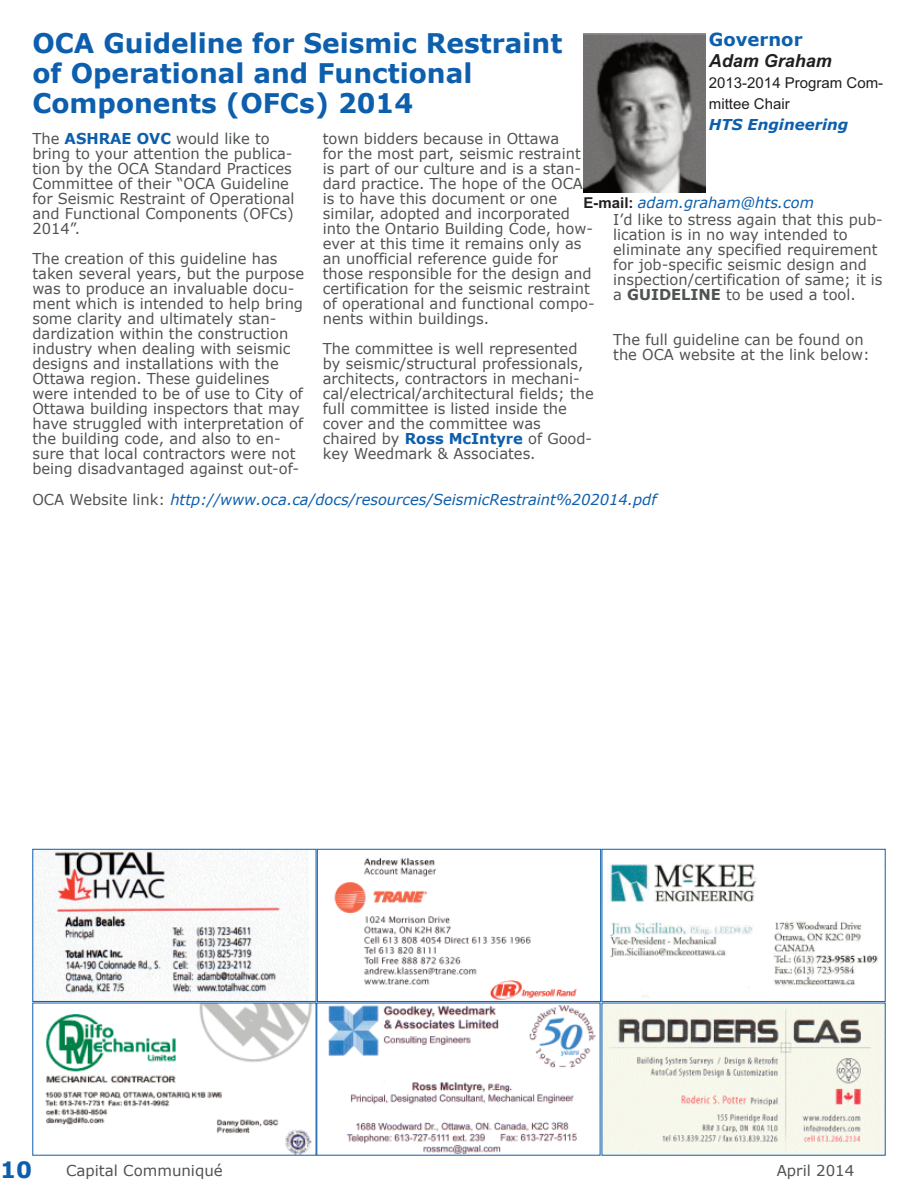
<style>
.page{position:relative;width:918px;height:1188px;background:#fff}
.page>*{position:absolute;margin:0;border:0;box-sizing:border-box;transform-origin:0 0}
.t1{font:700 27px/30px "Verdana";color:#0d5fad}
.t2{font:700 22.5px "Verdana";color:#0d5fad}
.t3{font:italic 700 18px "Arial";color:#231f20}
.t4{font:700 18px "Verdana";color:#0d5fad}
.t5{font:15px/15px "Verdana";color:#505450}
.t6{font:italic 15px "Verdana";color:#0d5fad}
.t7{font:15px/21px "Arial";color:#231f20}
.t8{font:italic 700 15px "Verdana";color:#0d5fad}
.s1{font-weight:700;color:#0d5fad}
.s2{font-family:"Arial";font-weight:700;font-style:normal;color:#231f20}
.s3{font-weight:700}
.s4{font-style:normal;color:#505450}
</style>
<div class="page">
<img style="left:45px;top:1005px;width:267px;height:149px">
<svg style="left:328px;top:1005px;width:270px;height:149px"></svg>
<img style="left:604px;top:1005px;width:280px;height:149px">
<img style="left:34px;top:851px;width:275px;height:149px">
<div style="left:32px;top:849px;width:284px;height:153px;border:1px solid #0d5fad"></div>
<img style="left:334px;top:857px;width:243px;height:143px">
<div style="left:317px;top:849px;width:284px;height:153px;border:1px solid #0d5fad"></div>
<img style="left:608px;top:863px;width:270px;height:135px">
<div style="left:602px;top:849px;width:284px;height:153px;border:1px solid #0d5fad"></div>
<img style="left:583px;top:33px;width:122px;height:159px">
<h1 class="t1" style="left:32px;top:28px;width:532px">OCA Guideline for Seismic Restraint of Operational and Functional<br>Components (OFCs) 2014</h1>
<p class="t4" style="left:709px;top:28px;width:95px">Governor</p>
<p class="t3" style="left:709px;top:51px;width:125px">Adam Graham</p>
<p class="t7" style="left:709px;top:73px;width:176px">2013-2014 Program Com&shy;mittee Chair</p>
<p class="t8" style="left:709px;top:115px;width:141px">HTS Engineering</p>
<p class="t5" style="left:323px;top:130px;width:273px">town bidders because in Ottawa<br>for the most part, seismic restraint is part of our culture and is a stan&shy;dard practice. The hope of the OCA is to have this document or one similar, adopted and incorporated into the Ontario Building Code, how&shy;ever at this time it remains only as an unofficial reference guide for those responsible for the design and certification for the seismic restraint of operational and functional compo&shy;nents within buildings.</p>
<p class="t5" style="left:323px;top:340px;width:272px">The committee is well represented by seismic/structural professionals, architects, contractors in mechani&shy;cal/electrical/architectural fields; the full committee is listed inside the cover and the committee was chaired by <span class="s1">Ross McIntyre</span> of Good&shy;key Weedmark &amp; Associates.</p>
<p class="t5" style="left:32px;top:130px;width:264px">The <span class="s1">ASHRAE OVC</span> would like to bring to your attention the publica&shy;tion by the OCA Standard Practices<br>Committee of their “OCA Guideline for Seismic Restraint of Operational and Functional Components (OFCs)<br>2014”.</p>
<p class="t5" style="left:32px;top:250px;width:273px">The creation of this guideline has taken several years, but the purpose was to produce an invaluable docu&shy;ment which is intended to help bring some clarity and ultimately stan&shy;dardization within the construction industry when dealing with seismic designs and installations with the Ottawa region. These guidelines were intended to be of use to City of Ottawa building inspectors that may have struggled with interpretation of the building code, and also to en&shy;sure that local contractors were not being disadvantaged against out-of-</p>
<p class="t6" style="left:584px;top:192px;width:232px"><span class="s2">E-mail:</span> adam.graham@hts.com</p>
<p class="t5" style="left:613px;top:212px;width:271px">I’d like to stress again that this pub&shy;lication is in no way intended to eliminate any specified requirement for job-specific seismic design and inspection/certification of same; it is a <span class="s3">GUIDELINE</span> to be used a tool.</p>
<p class="t5" style="left:613px;top:332px;width:258px">The full guideline can be found on the OCA website at the link below:</p>
<p class="t6" style="left:32px;top:490px;width:626px"><span class="s4">OCA Website link:</span> http://www.oca.ca/docs/resources/SeismicRestraint%202014.pdf</p>
<h2 class="t2" style="left:0;top:1155px;width:33px">10</h2>
<p class="t5" style="left:66px;top:1163px;width:158px">Capital Communiqué</p>
<p class="t5" style="left:777px;top:1163px;width:79px">April 2014</p>
</div>
